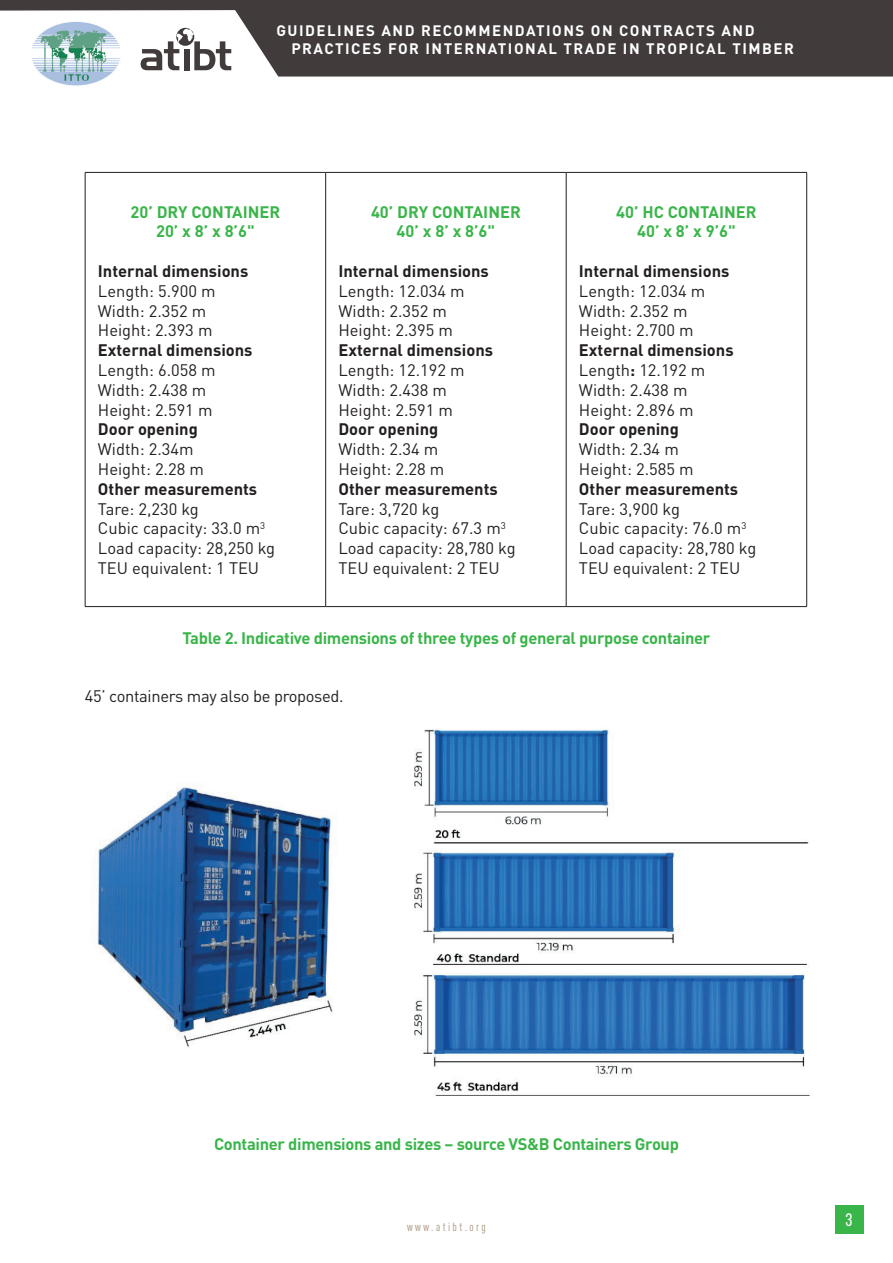
<style>
.page{position:relative;width:893px;height:1263px;background:#fff}
.page>*{position:absolute;margin:0;border:0;box-sizing:border-box;transform-origin:0 0}
.t1{font:18px "Bebas Neue";color:#fff}
.t2{font:16.5px/19.8px "DIN Pro";color:#231f20}
.t3{font:700 16.5px "DIN Pro";color:#231f20}
.t4{font:700 16.5px "DIN Pro";letter-spacing:-.02em;color:#3ab54a}
.t5{font:700 16.5px/19.8px "DIN Pro";color:#3ab54a;text-align:center}
.t6{font:16.5px "DIN Pro";letter-spacing:-.02em;color:#231f20}
.t7{font:700 15px/18px "DIN Pro";letter-spacing:.1em;color:#fff}
.t8{font:condensed 12px "DIN Pro";letter-spacing:.2em;color:#a7927a}
.s1{font-weight:700}
</style>
<div class="page">
<div style="left:835px;top:1205px;width:28px;height:28px;background:#3ab54a"></div>
<div style="left:224px;top:0;width:669px;height:77px;background:#413b3c"></div>
<div style="left:0;top:0;width:617px;height:11px;background:#413b3c"></div>
<svg style="left:141px;top:28px;width:90px;height:42px"></svg>
<img style="left:32px;top:21px;width:89px;height:65px">
<hr style="left:85px;top:172px;width:241px;height:1px;background:#231f20">
<hr style="left:85px;top:173px;width:1px;height:433px;background:#231f20">
<hr style="left:326px;top:172px;width:240px;height:1px;background:#231f20">
<hr style="left:325px;top:173px;width:1px;height:433px;background:#231f20">
<hr style="left:566px;top:172px;width:241px;height:1px;background:#231f20">
<hr style="left:566px;top:173px;width:1px;height:433px;background:#231f20">
<hr style="left:806px;top:173px;width:1px;height:433px;background:#231f20">
<hr style="left:85px;top:606px;width:241px;height:1px;background:#231f20">
<hr style="left:326px;top:606px;width:240px;height:1px;background:#231f20">
<hr style="left:566px;top:606px;width:241px;height:1px;background:#231f20">
<img style="left:96px;top:729px;width:714px;height:367px">
<p class="t7" style="left:291px;top:20px;width:504px;text-indent:-15px">GUIDELINES AND RECOMMENDATIONS ON CONTRACTS AND<br>PRACTICES FOR INTERNATIONAL TRADE IN TROPICAL TIMBER</p>
<p class="t5" style="left:130px;top:200px;width:151px">20’ DRY CONTAINER<br>20’ x 8’ x 8’6"</p>
<p class="t3" style="left:98px;top:257px;width:152px">Internal dimensions</p>
<p class="t2" style="left:98px;top:280px;width:119px">Length: 5.900 m<br>Width: 2.352 m<br>Height: 2.393 m</p>
<p class="t3" style="left:98px;top:336px;width:156px">External dimensions</p>
<p class="t2" style="left:98px;top:359px;width:119px">Length: 6.058 m<br>Width: 2.438 m<br>Height: 2.591 m</p>
<p class="t3" style="left:98px;top:416px;width:101px">Door opening</p>
<p class="t2" style="left:98px;top:439px;width:108px">Width: 2.34m<br>Height: 2.28 m</p>
<p class="t3" style="left:98px;top:475px;width:161px">Other measurements</p>
<p class="t2" style="left:98px;top:498px;width:179px">Tare: 2,230 kg<br>Cubic capacity: 33.0 m<sup>3<br></sup>Load capacity: 28,250 kg<br>TEU equivalent: 1 TEU</p>
<p class="t5" style="left:371px;top:200px;width:151px">40’ DRY CONTAINER<br>40’ x 8’ x 8’6"</p>
<p class="t3" style="left:338px;top:257px;width:152px">Internal dimensions</p>
<p class="t2" style="left:338px;top:280px;width:128px">Length: 12.034 m<br>Width: 2.352 m<br>Height: 2.395 m</p>
<p class="t3" style="left:338px;top:336px;width:156px">External dimensions</p>
<p class="t2" style="left:338px;top:359px;width:128px">Length: 12.192 m<br>Width: 2.438 m<br>Height: 2.591 m</p>
<p class="t3" style="left:338px;top:416px;width:101px">Door opening</p>
<p class="t2" style="left:338px;top:439px;width:108px">Width: 2.34 m<br>Height: 2.28 m</p>
<p class="t3" style="left:338px;top:475px;width:161px">Other measurements</p>
<p class="t2" style="left:338px;top:498px;width:179px">Tare: 3,720 kg<br>Cubic capacity: 67.3 m<sup>3<br></sup>Load capacity: 28,780 kg<br>TEU equivalent: 2 TEU</p>
<p class="t5" style="left:616px;top:200px;width:142px">40’ HC CONTAINER<br>40’ x 8’ x 9’6"</p>
<p class="t3" style="left:579px;top:257px;width:152px">Internal dimensions</p>
<p class="t2" style="left:579px;top:280px;width:128px">Length: 12.034 m<br>Width: 2.352 m<br>Height: 2.700 m</p>
<p class="t2" style="left:579px;top:340px;width:156px"><span class="s1">External dimensions<br></span>Length<span class="s1">:</span> 12.192 m<br>Width: 2.438 m<br>Height: 2.896 m</p>
<p class="t3" style="left:579px;top:416px;width:101px">Door opening</p>
<p class="t2" style="left:579px;top:439px;width:116px">Width: 2.34 m<br>Height: 2.585 m</p>
<p class="t3" style="left:579px;top:475px;width:161px">Other measurements</p>
<p class="t2" style="left:579px;top:498px;width:179px">Tare: 3,900 kg<br>Cubic capacity: 76.0 m<sup>3<br></sup>Load capacity: 28,780 kg<br>TEU equivalent: 2 TEU</p>
<p class="t4" style="left:183px;top:624px;width:529px">Table 2. Indicative dimensions of three types of general purpose container</p>
<p class="t6" style="left:85px;top:685px;width:260px">45’ containers may also be proposed.</p>
<p class="t4" style="left:214px;top:1130px;width:466px">Container dimensions and sizes – source VS&amp;B Containers Group</p>
<p class="t8" style="left:407px;top:1217px;width:80px">www.atibt.org</p>
<p class="t1" style="left:846px;top:1210px;width:8px">3</p>
</div>
